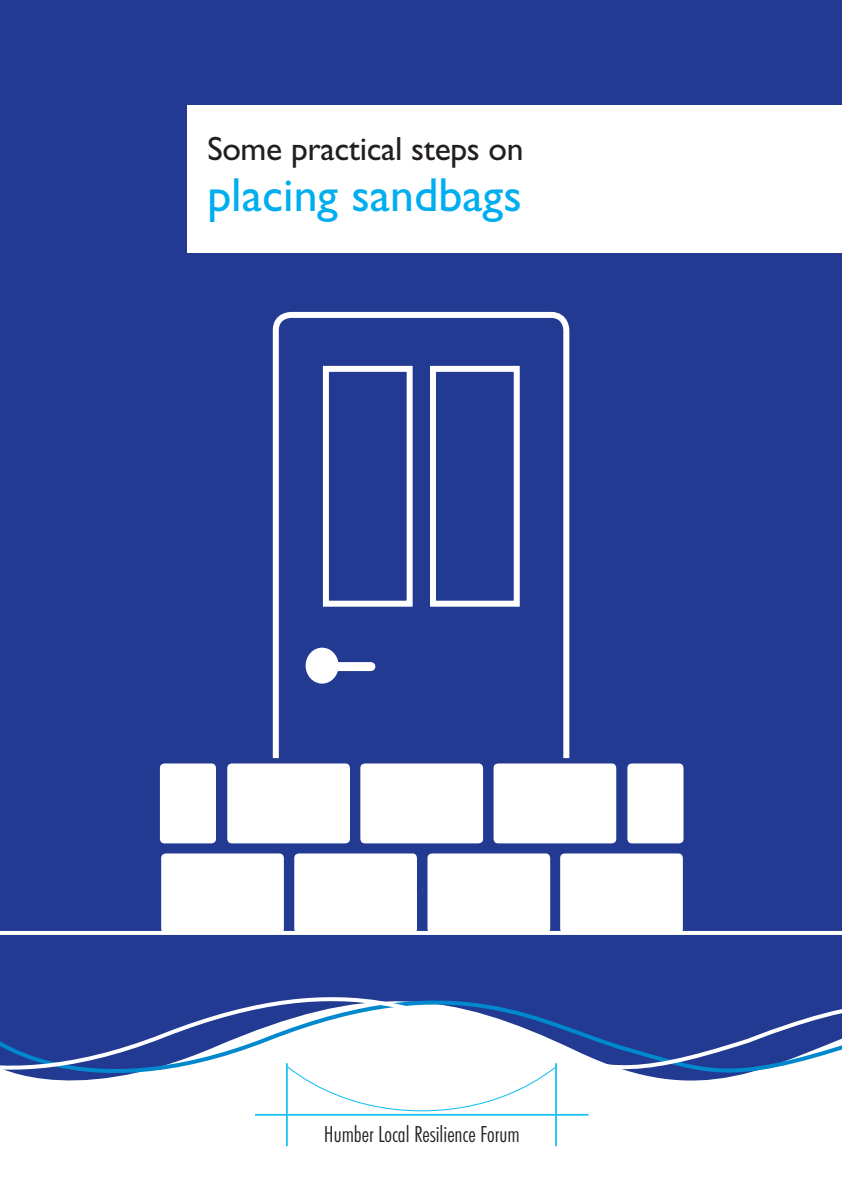
<style>
.page{position:relative;width:842px;height:1191px;background:#223a92}
.page>*{position:absolute;margin:0;border:0;box-sizing:border-box;transform-origin:0 0}
.t1{font:47.8px "Gill Sans Std";color:#00aeef}
.t2{font:33.6px "Gill Sans Std";letter-spacing:-.01em;color:#231f20}
.t3{font:300 condensed 22.4px "Futura BT";color:#231f20}
</style>
<div class="page">
<div style="left:273px;top:312px;width:296px;height:581px;border:6px solid #fff;border-radius:15px"></div>
<div style="left:323px;top:366px;width:90px;height:240px;border:6px solid #fff"></div>
<div style="left:430px;top:366px;width:90px;height:240px;border:6px solid #fff"></div>
<div style="left:306px;top:647px;width:33px;height:36px;background:#fff;border-radius:50%"></div>
<div style="left:330px;top:662px;width:41px;height:9px;background:#fff"></div>
<div style="left:225px;top:761px;width:128px;height:85px;background:#fff;border-radius:7px"></div>
<div style="left:222px;top:758px;width:133px;height:90px;border:5px solid #223a92;border-radius:7px"></div>
<div style="left:157px;top:761px;width:62px;height:85px;background:#fff;border-radius:7px"></div>
<div style="left:155px;top:758px;width:66px;height:90px;border:5px solid #223a92;border-radius:7px"></div>
<div style="left:625px;top:761px;width:61px;height:85px;background:#fff;border-radius:7px"></div>
<div style="left:622px;top:758px;width:67px;height:90px;border:5px solid #223a92;border-radius:7px"></div>
<div style="left:158px;top:850px;width:129px;height:86px;background:#fff;border-radius:7px"></div>
<div style="left:156px;top:848px;width:133px;height:90px;border:5px solid #223a92;border-radius:7px"></div>
<div style="left:358px;top:761px;width:128px;height:85px;background:#fff;border-radius:7px"></div>
<div style="left:355px;top:758px;width:133px;height:90px;border:5px solid #223a92;border-radius:7px"></div>
<div style="left:292px;top:850px;width:128px;height:86px;background:#fff;border-radius:7px"></div>
<div style="left:289px;top:848px;width:133px;height:90px;border:5px solid #223a92;border-radius:7px"></div>
<div style="left:491px;top:761px;width:128px;height:85px;background:#fff;border-radius:7px"></div>
<div style="left:488px;top:758px;width:134px;height:90px;border:5px solid #223a92;border-radius:7px"></div>
<div style="left:425px;top:850px;width:128px;height:86px;background:#fff;border-radius:7px"></div>
<div style="left:422px;top:848px;width:133px;height:90px;border:5px solid #223a92;border-radius:7px"></div>
<div style="left:557px;top:850px;width:128px;height:86px;background:#fff;border-radius:7px"></div>
<div style="left:555px;top:848px;width:133px;height:90px;border:5px solid #223a92;border-radius:7px"></div>
<div style="left:0;top:1114px;width:842px;height:77px;background:#fff"></div>
<hr style="left:0;top:1110px;width:842px;height:4px;background:#fff">
<svg style="left:0;top:997px;width:842px;height:113px"></svg>
<hr style="left:255px;top:1113px;width:333px;height:2px;background:#15c0f2">
<hr style="left:286px;top:1063px;width:2px;height:83px;background:#15c0f2">
<hr style="left:555px;top:1063px;width:2px;height:83px;background:#15c0f2">
<div style="left:285px;top:1064px;width:273px;height:47px;background:#fff"></div>
<hr style="left:0;top:931px;width:842px;height:4px;background:#fff">
<div style="left:187px;top:105px;width:655px;height:147px;background:#fff"></div>
<p class="t2" style="left:207px;top:129px;width:318px">Some practical steps on</p>
<p class="t1" style="left:207px;top:168px;width:316px">placing sandbags</p>
<p class="t3" style="left:324px;top:1120px;width:197px">Humber Local Resilience Forum</p>
</div>
